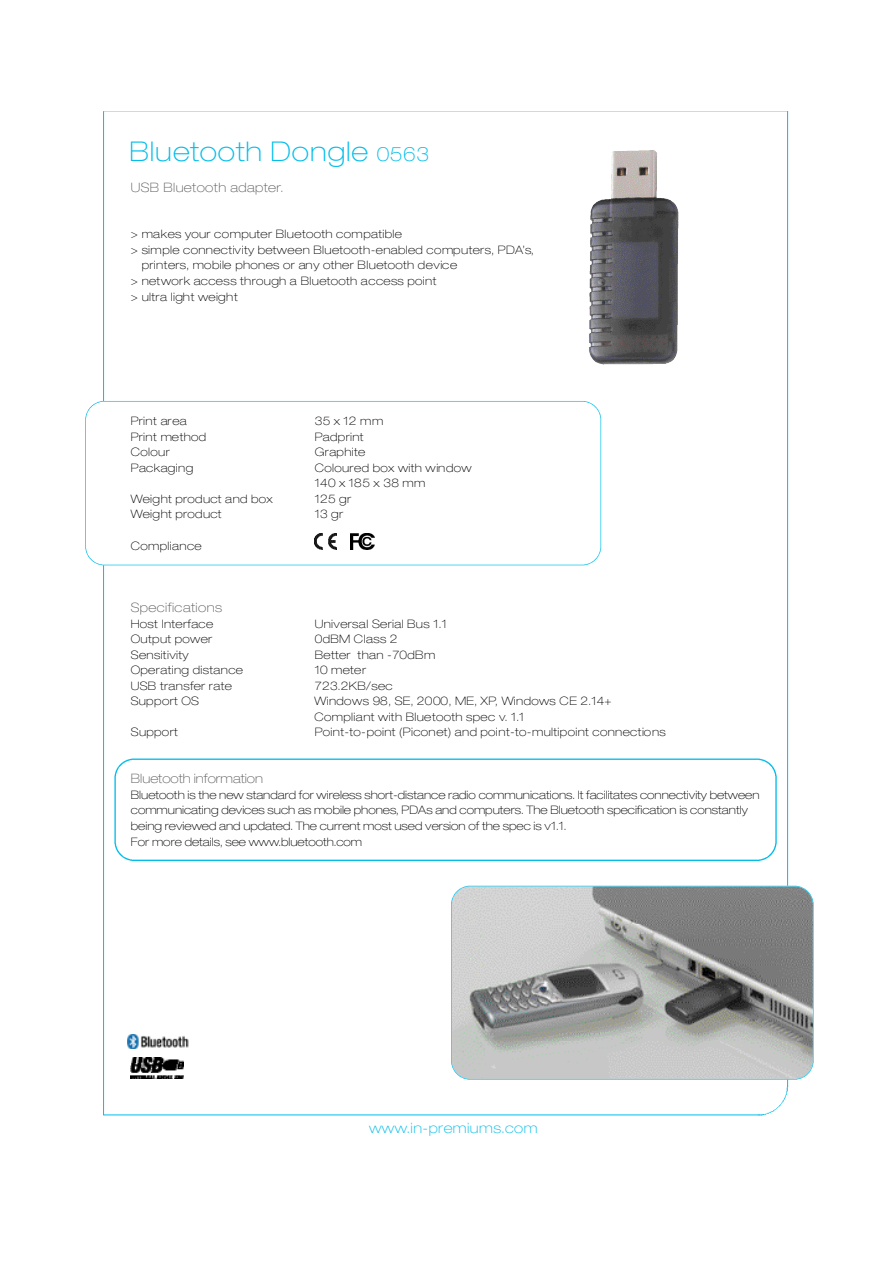
<style>
.page{position:relative;width:893px;height:1263px;background:#fff}
.page>*{position:absolute;margin:0;border:0;box-sizing:border-box;transform-origin:0 0}
.t1{font:100 expanded 27.3px "Helvetica Neue LT";letter-spacing:.03em;color:#00bde9}
.t2{font:100 expanded 14.25px "Helvetica Neue LT";color:#00bde9}
.t3{font:100 expanded 12.9px "Helvetica Neue LT";color:#5e5e5e}
.t4{font:100 expanded 12.9px "Helvetica Neue LT";letter-spacing:.035em;color:#5e5e5e}
.t5{font:100 expanded 11.7px/15.5px "Helvetica Neue LT";letter-spacing:.02em;color:#000}
.t6{font:100 expanded 11.7px/15.6px "Helvetica Neue LT";color:#000}
.s1{font-size:19.5px}
</style>
<div class="page">
<hr style="left:103px;top:111px;width:1px;height:1004px;background:#00bde9">
<svg style="left:103px;top:111px;width:684px;height:1px"></svg>
<hr style="left:787px;top:111px;width:1px;height:975px;background:#00bde9">
<svg style="left:758px;top:1086px;width:30px;height:30px"></svg>
<hr style="left:103px;top:1115px;width:655px;height:1px;background:#00bde9">
<svg style="left:85px;top:401px;width:516px;height:164px"></svg>
<svg style="left:451px;top:886px;width:362px;height:194px;background:#a3a5a4"></svg>
<img style="left:350px;top:534px;width:25px;height:16px">
<img style="left:314px;top:534px;width:22px;height:16px">
<img style="left:130px;top:1058px;width:54px;height:21px">
<img style="left:589px;top:150px;width:89px;height:215px">
<img style="left:128px;top:1034px;width:61px;height:15px">
<svg style="left:114px;top:759px;width:662px;height:102px"></svg>
<h1 class="t1" style="left:129px;top:141px;width:301px">Bluetooth Dongle <span class="s1">0 5 6 3</span></h1>
<p class="t4" style="left:131px;top:183px;width:154px">USB Bluetooth adapter.</p>
<p class="t5" style="left:131px;top:228px;width:272px">&gt; makes your computer Bluetooth compatible</p>
<p class="t5" style="left:131px;top:243px;width:404px">&gt; simple connectivity between Bluetooth-enabled computers, PDA’s,</p>
<p class="t5" style="left:142px;top:259px;width:317px">printers, mobile phones or any other Bluetooth device</p>
<p class="t5" style="left:131px;top:274px;width:307px">&gt; network access through a Bluetooth access point</p>
<p class="t5" style="left:131px;top:290px;width:108px">&gt; ultra light weight</p>
<p class="t5" style="left:131px;top:414px;width:57px">Print area</p>
<p class="t5" style="left:315px;top:414px;width:70px">35 x 12 mm</p>
<p class="t5" style="left:131px;top:430px;width:77px">Print method</p>
<p class="t5" style="left:315px;top:430px;width:50px">P a d p r in t</p>
<p class="t5" style="left:131px;top:445px;width:41px">C o lo u r</p>
<p class="t5" style="left:315px;top:445px;width:52px">G r a p h it e</p>
<p class="t5" style="left:131px;top:461px;width:64px">P a c k a g in g</p>
<p class="t5" style="left:315px;top:461px;width:158px">Coloured box with window<br>140 x 185 x 38 mm</p>
<p class="t5" style="left:131px;top:492px;width:143px">Weight product and box</p>
<p class="t5" style="left:315px;top:492px;width:38px">125 gr</p>
<p class="t5" style="left:131px;top:508px;width:92px">Weight product</p>
<p class="t5" style="left:315px;top:508px;width:30px">13 gr</p>
<p class="t5" style="left:131px;top:539px;width:72px">C o m p lia n c e</p>
<p class="t3" style="left:131px;top:603px;width:93px">S p e c if ic a t io n s</p>
<p class="t5" style="left:131px;top:617px;width:84px">Host Interface</p>
<p class="t5" style="left:315px;top:617px;width:133px">Universal Serial Bus 1.1</p>
<p class="t5" style="left:131px;top:632px;width:83px">Output power</p>
<p class="t5" style="left:315px;top:632px;width:84px">0dBM Class 2</p>
<p class="t5" style="left:131px;top:648px;width:59px">S e n s it iv it y</p>
<p class="t5" style="left:315px;top:648px;width:122px">Better than -70dBm</p>
<p class="t5" style="left:131px;top:663px;width:113px">Operating distance</p>
<p class="t5" style="left:315px;top:663px;width:53px">10 meter</p>
<p class="t5" style="left:131px;top:679px;width:103px">USB transfer rate</p>
<p class="t5" style="left:315px;top:679px;width:79px">7 2 3 .2 K B / s e c</p>
<p class="t5" style="left:131px;top:695px;width:70px">Support OS</p>
<p class="t5" style="left:314px;top:694px;width:298px">Windows 98, SE, 2000, ME, XP, Windows CE 2.14+<br>Compliant with Bluetooth spec v. 1.1</p>
<p class="t5" style="left:131px;top:726px;width:48px">S u p p o r t</p>
<p class="t5" style="left:315px;top:726px;width:352px">Point-to-point (Piconet) and point-to-multipoint connections</p>
<p class="t3" style="left:131px;top:774px;width:134px">Bluetooth information</p>
<p class="t6" style="left:131px;top:788px;width:630px">Bluetooth is the new standard for wireless short-distance radio communications. It facilitates connectivity between communicating devices such as mobile phones, PDAs and computers. The Bluetooth specification is constantly being reviewed and updated. The current most used version of the spec is v1.1.<br>For more details, see www.bluetooth.com</p>
<p class="t2" style="left:369px;top:1123px;width:170px">w w w.in - p r e m iu m s .c o m</p>
</div>
